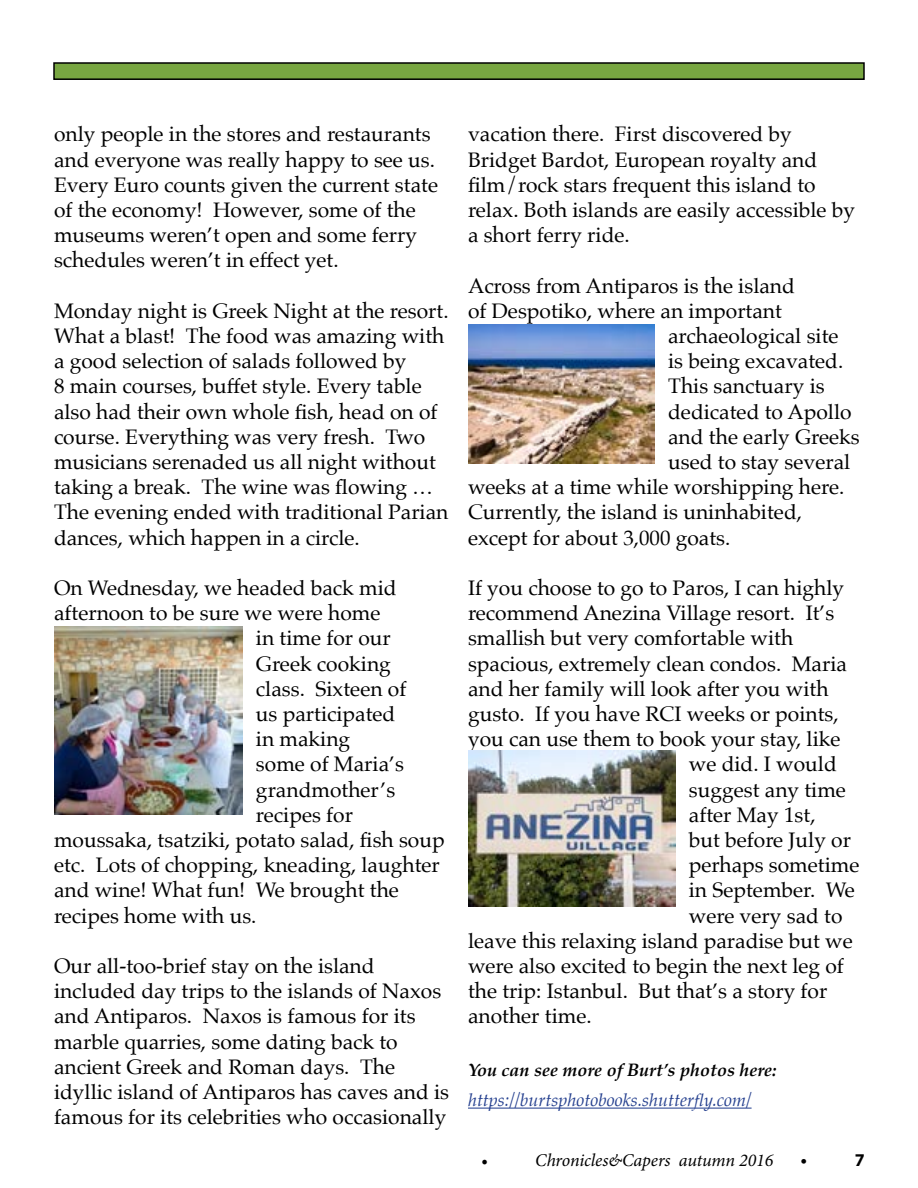
<style>
.page{position:relative;width:918px;height:1188px;background:#fff}
.page>*{position:absolute;margin:0;border:0;box-sizing:border-box;transform-origin:0 0}
.t1{font:21px/25.2px "Palatino";color:#000}
.t2{font:italic 18px "Palatino";color:#25408f}
.t3{font:italic 700 18px "Palatino";color:#000}
.t4{font:italic 18px "Minion Pro";letter-spacing:-.01em;color:#000}
.t5{font:700 18px "Myriad Pro";color:#000}
</style>
<div class="page">
<hr style="left:468px;top:1108px;width:284px;height:1px;background:#25408f">
<div style="left:54px;top:63px;width:810px;height:16px;background:#78a641"></div>
<div style="left:53px;top:62px;width:812px;height:18px;border:2px solid #000"></div>
<img style="left:54px;top:626px;width:188px;height:189px">
<img style="left:468px;top:751px;width:207px;height:155px">
<img style="left:468px;top:324px;width:187px;height:140px">
<p class="t1" style="left:54px;top:122px;width:386px">only people in the stores and restaurants and everyone was really happy to see us.<br>Every Euro counts given the current state of the economy! However, some of the museums weren’t open and some ferry schedules weren’t in effect yet.</p>
<p class="t1" style="left:54px;top:298px;width:396px">Monday night is Greek Night at the resort.<br>What a blast! The food was amazing with a good selection of salads followed by<br>8 main courses, buffet style. Every table also had their own whole fish, head on of course. Everything was very fresh. Two musicians serenaded us all night without taking a break. The wine was flowing … The evening ended with traditional Parian dances, which happen in a circle.</p>
<p class="t1" style="left:54px;top:575px;width:344px">On Wednesday, we headed back mid</p>
<p class="t1" style="left:54px;top:600px;width:328px">afternoon to be sure we were home</p>
<p class="t1" style="left:256px;top:626px;width:136px">in time for our</p>
<p class="t1" style="left:256px;top:651px;width:136px">Greek cooking</p>
<p class="t1" style="left:256px;top:676px;width:152px">class. Sixteen of</p>
<p class="t1" style="left:256px;top:701px;width:141px">us participated</p>
<p class="t1" style="left:256px;top:726px;width:96px">in making</p>
<p class="t1" style="left:256px;top:752px;width:149px">some of Maria’s</p>
<p class="t1" style="left:256px;top:777px;width:141px">grandmother’s</p>
<p class="t1" style="left:256px;top:802px;width:99px">recipes for</p>
<p class="t1" style="left:54px;top:827px;width:392px">moussaka, tsatziki, potato salad, fish soup</p>
<p class="t1" style="left:54px;top:852px;width:387px">etc. Lots of chopping, kneading, laughter</p>
<p class="t1" style="left:54px;top:878px;width:347px">and wine! What fun! We brought the</p>
<p class="t1" style="left:54px;top:903px;width:204px">recipes home with us.</p>
<p class="t1" style="left:54px;top:953px;width:397px">Our all-too-brief stay on the island included day trips to the islands of Naxos and Antiparos. Naxos is famous for its marble quarries, some dating back to ancient Greek and Roman days. The idyllic island of Antiparos has caves and is famous for its celebrities who occasionally</p>
<p class="t1" style="left:468px;top:122px;width:389px">vacation there. First discovered by Bridget Bardot, European royalty and film/rock stars frequent this island to relax. Both islands are easily accessible by a short ferry ride.</p>
<p class="t1" style="left:468px;top:273px;width:329px">Across from Antiparos is the island</p>
<p class="t1" style="left:468px;top:298px;width:316px">of Despotiko, where an important</p>
<p class="t1" style="left:668px;top:323px;width:172px">archaeological site</p>
<p class="t1" style="left:668px;top:348px;width:177px">is being excavated.</p>
<p class="t1" style="left:668px;top:374px;width:158px">This sanctuary is</p>
<p class="t1" style="left:668px;top:399px;width:185px">dedicated to Apollo</p>
<p class="t1" style="left:668px;top:424px;width:193px">and the early Greeks</p>
<p class="t1" style="left:668px;top:449px;width:184px">used to stay several</p>
<p class="t1" style="left:468px;top:474px;width:378px">weeks at a time while worshipping here.</p>
<p class="t1" style="left:468px;top:500px;width:336px">Currently, the island is uninhabited,</p>
<p class="t1" style="left:468px;top:525px;width:264px">except for about 3,000 goats.</p>
<p class="t1" style="left:468px;top:575px;width:378px">If you choose to go to Paros, I can highly</p>
<p class="t1" style="left:468px;top:600px;width:368px">recommend Anezina Village resort. It’s</p>
<p class="t1" style="left:468px;top:626px;width:327px">smallish but very comfortable with</p>
<p class="t1" style="left:468px;top:651px;width:381px">spacious, extremely clean condos. Maria</p>
<p class="t1" style="left:468px;top:676px;width:362px">and her family will look after you with</p>
<p class="t1" style="left:468px;top:701px;width:372px">gusto. If you have RCI weeks or points,</p>
<p class="t1" style="left:468px;top:726px;width:374px">you can use them to book your stay, like</p>
<p class="t1" style="left:689px;top:752px;width:150px">we did. I would</p>
<p class="t1" style="left:689px;top:777px;width:159px">suggest any time</p>
<p class="t1" style="left:689px;top:802px;width:128px">after May 1st,</p>
<p class="t1" style="left:689px;top:827px;width:164px">but before July or</p>
<p class="t1" style="left:689px;top:852px;width:172px">perhaps sometime</p>
<p class="t1" style="left:689px;top:878px;width:168px">in September. We</p>
<p class="t1" style="left:689px;top:903px;width:155px">were very sad to</p>
<p class="t1" style="left:468px;top:928px;width:386px">leave this relaxing island paradise but we</p>
<p class="t1" style="left:468px;top:953px;width:377px">were also excited to begin the next leg of</p>
<p class="t1" style="left:468px;top:978px;width:361px">the trip: Istanbul. But that’s a story for</p>
<p class="t1" style="left:468px;top:1004px;width:125px">another time.</p>
<p class="t3" style="left:468px;top:1055px;width:310px">You can see more of Burt’s photos here:</p>
<p class="t2" style="left:468px;top:1085px;width:285px">https://burtsphotobooks.shutterfly.com/</p>
<p class="t4" style="left:481px;top:1148px;width:8px">•</p>
<p class="t4" style="left:535px;top:1148px;width:240px">Chronicles&amp;Capers autumn 2016</p>
<p class="t5" style="left:801px;top:1149px;width:8px">•</p>
<p class="t5" style="left:855px;top:1149px;width:11px">7</p>
</div>
